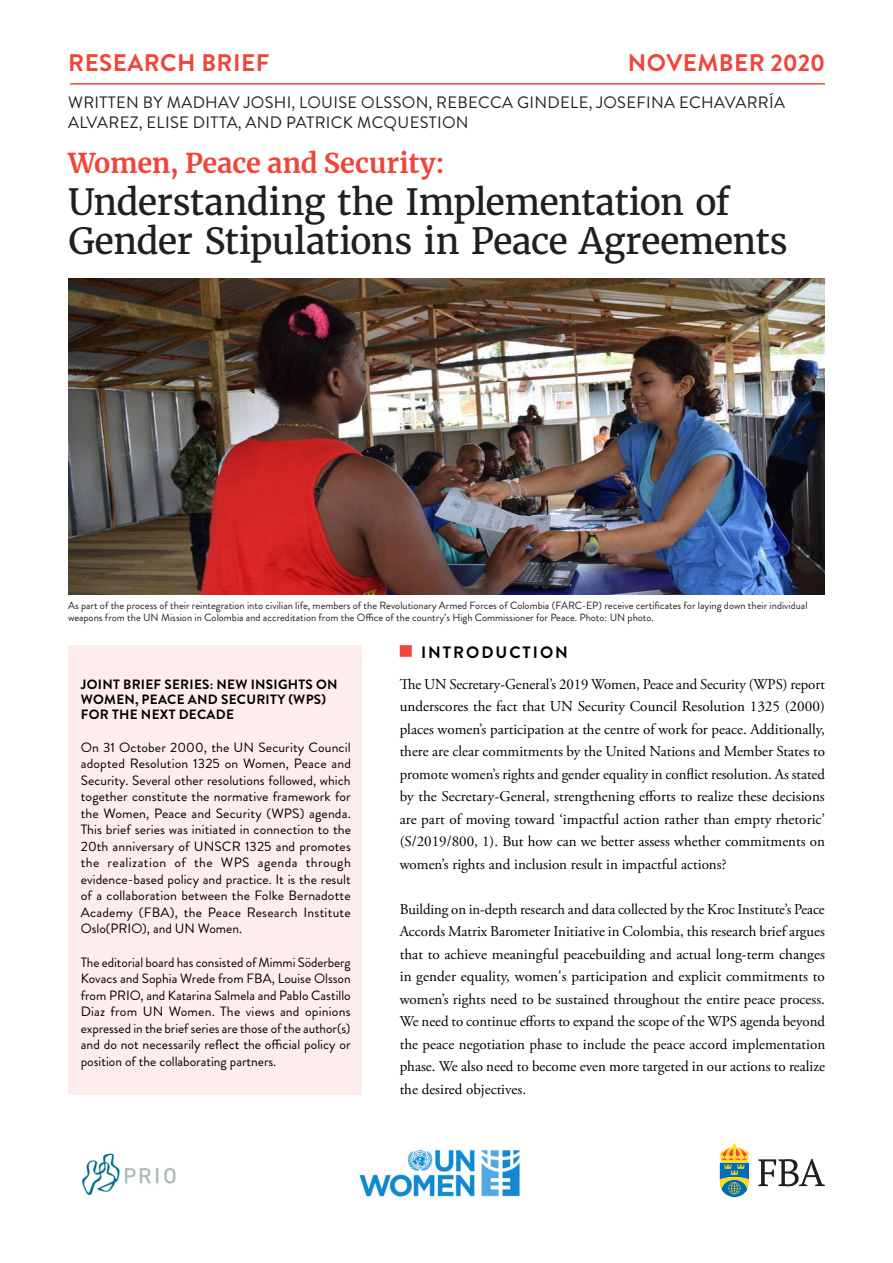
<style>
.page{position:relative;width:893px;height:1263px;background:#fff}
.page>*{position:absolute;margin:0;border:0;box-sizing:border-box;transform-origin:0 0}
.t1{font:36px/39px "Merriweather";letter-spacing:-.025em;color:#231f20}
.t2{font:700 27px "Merriweather";letter-spacing:-.005em;color:#ef4639}
.H1_Rubriker{font:700 24px "Brandon Grotesque";letter-spacing:.02em;color:#ef4639}
.t3{font:16.5px/19.5px "Brandon Grotesque";letter-spacing:.02em;color:#231f20}
.H1_Rubriker-2{font:700 16.5px "Brandon Grotesque";letter-spacing:.12em;color:#000}
.Body_Text{font:15px/22.5px "Adobe Garamond Pro";color:#000;text-align:justify}
.Body_9_pt{font:13.5px/16.5px "Brandon Grotesque";color:#000;text-align:justify}
.H1_bold_7_pt{font:700 13.5px/15px "Brandon Grotesque";letter-spacing:.02em;color:#000}
.t4{font:10.5px/12.6px "Brandon Grotesque";color:#231f20}
</style>
<div class="page">
<svg style="left:719px;top:1142px;width:30px;height:55px"></svg>
<svg style="left:758px;top:1159px;width:67px;height:27px"></svg>
<div style="left:68px;top:645px;width:293px;height:450px;background:#ffecec"></div>
<img style="left:359px;top:1149px;width:161px;height:48px">
<img style="left:82px;top:1153px;width:94px;height:43px">
<img style="left:68px;top:279px;width:757px;height:315px">
<hr style="left:70px;top:83px;width:755px;height:2px;background:#ef4639">
<div style="left:400px;top:645px;width:12px;height:12px;background:#ef4639"></div>
<h1 class="H1_Rubriker" style="left:68px;top:46px;width:202px">RESEARCH BRIEF</h1>
<h1 class="H1_Rubriker" style="left:628px;top:46px;width:199px">NOVEMBER 2020</h1>
<h1 class="t3" style="left:68px;top:93px;width:718px">WRITTEN BY MADHAV JOSHI, LOUISE OLSSON, REBECCA GINDELE, JOSEFINA ECHAVARRÍA<br>ALVAREZ, ELISE DITTA, AND PATRICK MCQUESTION</h1>
<p class="t2" style="left:68px;top:145px;width:378px">Women, Peace and Security:</p>
<p class="t1" style="left:68px;top:183px;width:721px">Understanding the Implementation of<br>Gender Stipulations in Peace Agreements</p>
<p class="t4" style="left:68px;top:599px;width:741px">As part of the process of their reintegration into civilian life, members of the Revolutionary Armed Forces of Colombia (FARC-EP) receive certificates for laying down their individual weapons from the UN Mission in Colombia and accreditation from the Office of the country’s High Commissioner for Peace. Photo: UN photo.</p>
<h1 class="H1_bold_7_pt" style="left:81px;top:677px;width:258px">JOINT BRIEF SERIES: NEW INSIGHTS ON<br>WOMEN, PEACE AND SECURITY (WPS)<br>FOR THE NEXT DECADE</h1>
<p class="Body_9_pt" style="left:81px;top:739px;width:272px">On 31 October 2000, the UN Security Council adopted Resolution 1325 on Women, Peace and Security. Several other resolutions followed, which together constitute the normative framework for the Women, Peace and Security (WPS) agenda.<br>This brief series was initiated in connection to the 20th anniversary of UNSCR 1325 and promotes the realization of the WPS agenda through evidence-based policy and practice. It is the result of a collaboration between the Folke Bernadotte Academy (FBA), the Peace Research Institute Oslo(PRIO), and UN Women.</p>
<p class="Body_9_pt" style="left:81px;top:954px;width:272px">The editorial board has consisted of Mimmi Söderberg Kovacs and Sophia Wrede from FBA, Louise Olsson from PRIO, and Katarina Salmela and Pablo Castillo Diaz from UN Women. The views and opinions expressed in the brief series are those of the author(s) and do not necessarily reflect the official policy or position of the collaborating partners.</p>
<h1 class="H1_Rubriker-2" style="left:421px;top:641px;width:148px">INTRODUCTION</h1>
<p class="Body_Text" style="left:400px;top:673px;width:427px">The UN Secretary-General’s 2019 Women, Peace and Security (WPS) report underscores the fact that UN Security Council Resolution 1325 (2000) places women’s participation at the centre of work for peace. Additionally, there are clear commitments by the United Nations and Member States to promote women’s rights and gender equality in conflict resolution. As stated by the Secretary-General, strengthening efforts to realize these decisions are part of moving toward ‘impactful action rather than empty rhetoric’ (S/2019/800, 1). But how can we better assess whether commitments on women’s rights and inclusion result in impactful actions?</p>
<p class="Body_Text" style="left:400px;top:898px;width:427px">Building on in-depth research and data collected by the Kroc Institute’s Peace Accords Matrix Barometer Initiative in Colombia, this research brief argues that to achieve meaningful peacebuilding and actual long-term changes in gender equality, women's participation and explicit commitments to women’s rights need to be sustained throughout the entire peace process.<br>We need to continue efforts to expand the scope of the WPS agenda beyond the peace negotiation phase to include the peace accord implementation phase. We also need to become even more targeted in our actions to realize the desired objectives.</p>
</div>
